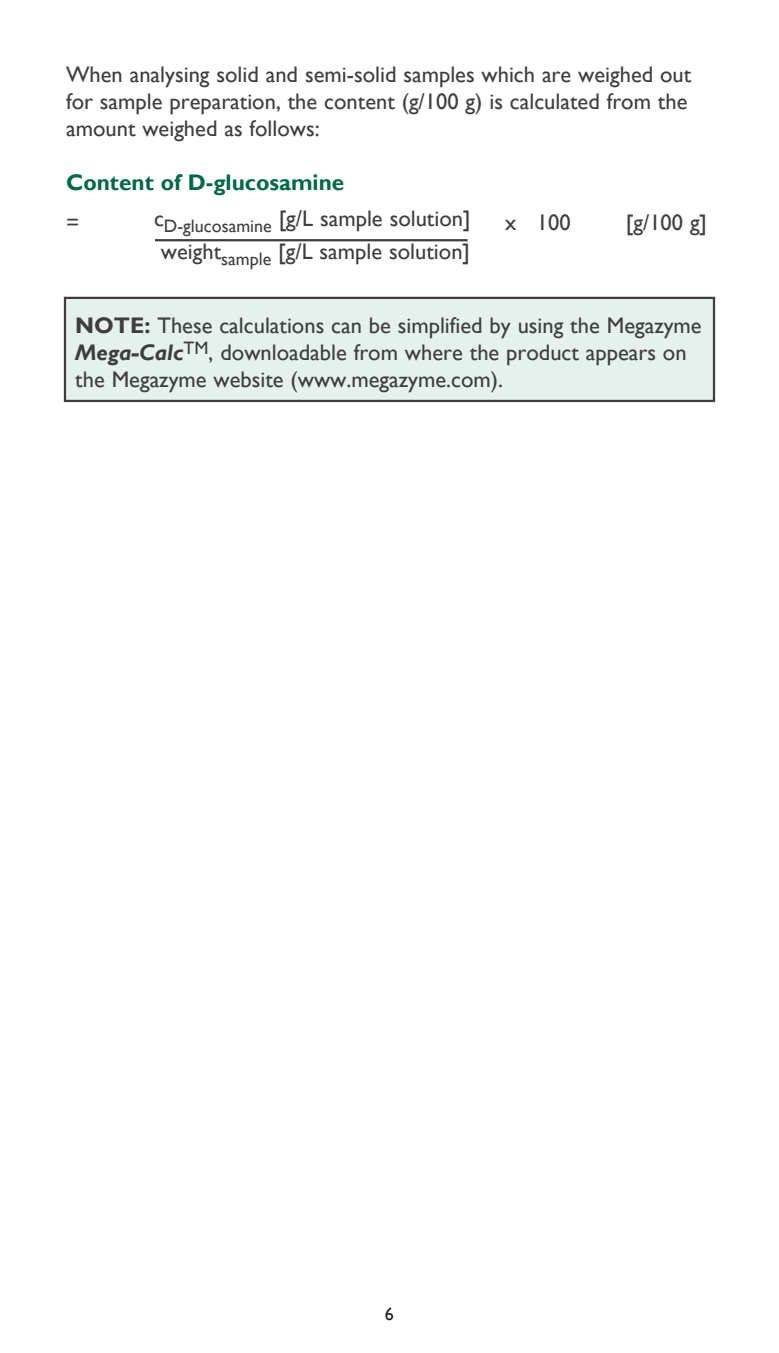
<style>
.page{position:relative;width:779px;height:1353px;background:#fff}
.page>*{position:absolute;margin:0;border:0;box-sizing:border-box;transform-origin:0 0}
.t1{font:22.5px/27px "Gill Sans";color:#3e3e3f}
.t2{font:700 22.5px "Gill Sans";color:#006747}
.t3{font:18px "Gill Sans";color:#231f20}
.s1{font-weight:700}
.s2{font-weight:700;font-style:italic}
</style>
<div class="page">
<hr style="left:155px;top:239px;width:312px;height:2px;background:#3e3e3f">
<div style="left:65px;top:298px;width:648px;height:103px;background:#e6f0ed"></div>
<div style="left:64px;top:297px;width:650px;height:105px;border:2px solid #3e3e3f"></div>
<p class="t1" style="left:66px;top:61px;width:626px">When analysing solid and semi-solid samples which are weighed out for sample preparation, the content (g/100 g) is calculated from the amount weighed as follows:</p>
<p class="t2" style="left:66px;top:168px;width:279px">Content of D-glucosamine</p>
<p class="t1" style="left:66px;top:209px;width:15px">=</p>
<p class="t1" style="left:154px;top:205px;width:318px">c<sub>D-glucosamine</sub> [g/L sample solution]</p>
<p class="t1" style="left:504px;top:209px;width:67px">x 100</p>
<p class="t1" style="left:625px;top:209px;width:83px">[g/100 g]</p>
<p class="t1" style="left:161px;top:239px;width:310px">weight<sub>sample</sub> [g/L sample solution]</p>
<p class="t1" style="left:75px;top:312px;width:627px"><span class="s1">NOTE:</span> These calculations can be simplified by using the Megazyme</p>
<p class="t1" style="left:75px;top:339px;width:612px"><span class="s2">Mega-Calc</span><sup>TM</sup>, downloadable from where the product appears on</p>
<p class="t1" style="left:75px;top:366px;width:429px">the Megazyme website (www.megazyme.com).</p>
<p class="t3" style="left:385px;top:1302px;width:10px">6</p>
</div>
